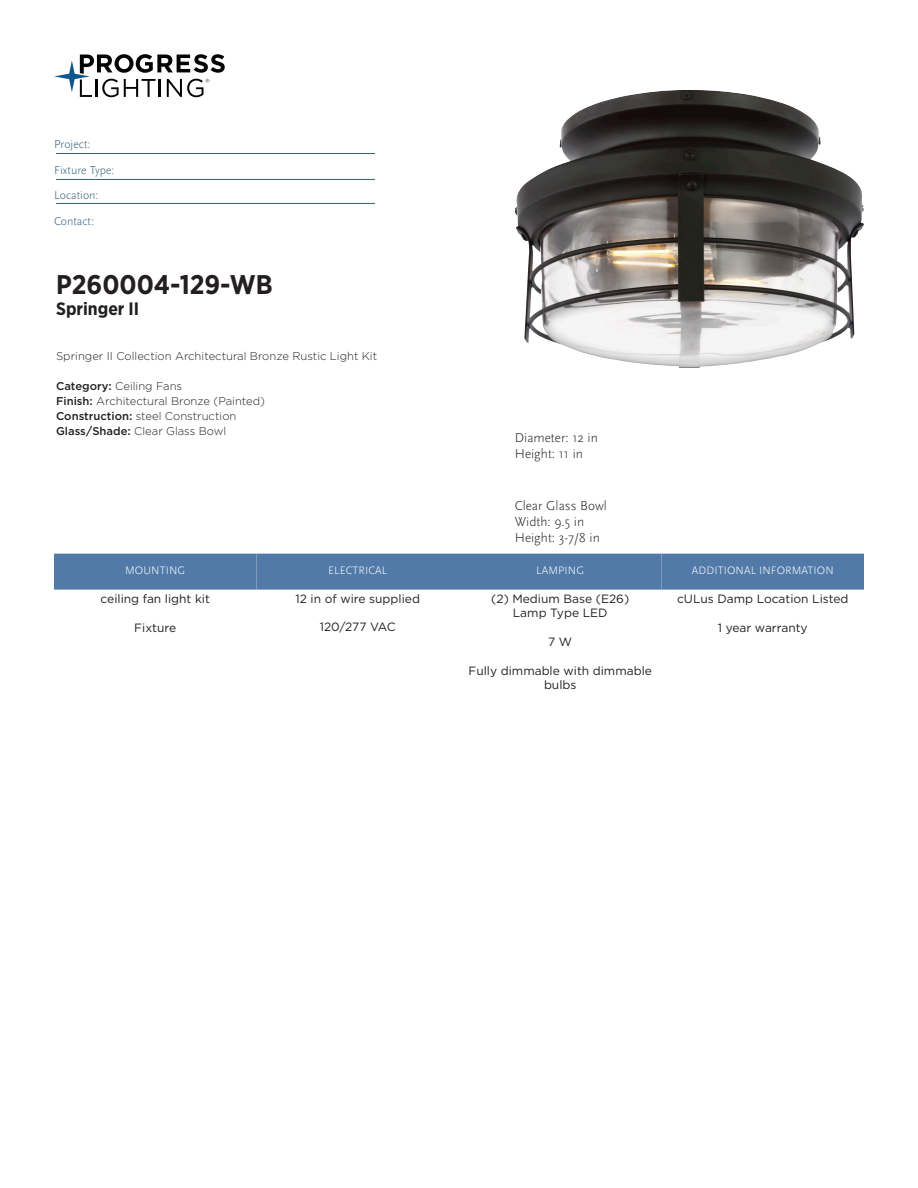
<style>
.page{position:relative;width:918px;height:1188px;background:#fff}
.page>*{position:absolute;margin:0;border:0;box-sizing:border-box;transform-origin:0 0}
.SKU{font:700 27px "Gotham Narrow";color:#231f20}
.Heading{font:700 18px "Gotham Narrow";color:#231f20}
.t1{font:300 13.5px "Scala Sans Pro";color:#231f20}
.Information{font:12px/14.4px "Gotham";color:#231f20;text-align:center}
.t2{font:300 12px "Scala Sans Pro";color:#345d7b}
.Description_body{font:300 11.25px "Gotham";color:#231f20}
.Information-Heading{font:300 11.25px "Scala Sans Pro";letter-spacing:.01em;color:#fff}
.s1{font-weight:500}
</style>
<div class="page">
<svg style="left:54px;top:54px;width:171px;height:43px"></svg>
<hr style="left:56px;top:153px;width:319px;height:1px;background:#345d7b">
<hr style="left:56px;top:179px;width:319px;height:1px;background:#345d7b">
<hr style="left:56px;top:203px;width:319px;height:1px;background:#345d7b">
<img style="left:515px;top:90px;width:347px;height:278px">
<div style="left:54px;top:554px;width:202px;height:36px;background:#527aa8"></div>
<div style="left:256px;top:554px;width:203px;height:36px;background:#527aa8"></div>
<div style="left:459px;top:554px;width:203px;height:36px;background:#527aa8"></div>
<div style="left:662px;top:554px;width:202px;height:36px;background:#527aa8"></div>
<p class="t2" style="left:54px;top:138px;width:38px">Project:</p>
<p class="t2" style="left:54px;top:163px;width:62px">Fixture Type:</p>
<p class="t2" style="left:54px;top:189px;width:46px">Location:</p>
<p class="t2" style="left:54px;top:214px;width:42px">Contact:</p>
<p class="SKU" style="left:56px;top:267px;width:218px">P260004-129-WB</p>
<p class="Heading" style="left:56px;top:297px;width:85px">Springer II</p>
<p class="Description_body" style="left:56px;top:349px;width:323px">Springer II Collection Architectural Bronze Rustic Light Kit</p>
<p class="Description_body" style="left:56px;top:379px;width:128px"><span class="s1">Category:</span> Ceiling Fans</p>
<p class="Description_body" style="left:56px;top:394px;width:210px"><span class="s1">Finish:</span> Architectural Bronze (Painted)</p>
<p class="Description_body" style="left:56px;top:409px;width:182px"><span class="s1">Construction:</span> steel Construction</p>
<p class="Description_body" style="left:56px;top:424px;width:172px"><span class="s1">Glass/Shade:</span> Clear Glass Bowl</p>
<p class="Information-Heading" style="left:125px;top:564px;width:62px">MOUNTING</p>
<p class="Information" style="left:101px;top:592px;width:111px">ceiling fan light kit</p>
<p class="Information" style="left:134px;top:620px;width:43px">Fixture</p>
<p class="Information-Heading" style="left:328px;top:564px;width:61px">ELECTRICAL</p>
<p class="Information" style="left:296px;top:591px;width:126px">12 in of wire supplied</p>
<p class="Information" style="left:320px;top:620px;width:78px">120/277 VAC</p>
<p class="t1" style="left:515px;top:430px;width:85px">Diameter: 12 in</p>
<p class="t1" style="left:515px;top:446px;width:70px">Height: 11 in</p>
<p class="t1" style="left:515px;top:498px;width:94px">Clear Glass Bowl</p>
<p class="t1" style="left:515px;top:514px;width:71px">Width: 9.5 in</p>
<p class="t1" style="left:515px;top:530px;width:87px">Height: 3-7/8 in</p>
<p class="Information-Heading" style="left:536px;top:564px;width:49px">LAMPING</p>
<p class="Information" style="left:491px;top:591px;width:139px">(2) Medium Base (E26)</p>
<p class="Information" style="left:513px;top:605px;width:96px">Lamp Type LED</p>
<p class="Information" style="left:548px;top:634px;width:26px">7 W</p>
<p class="Information" style="left:469px;top:663px;width:185px">Fully dimmable with dimmable bulbs</p>
<p class="Information-Heading" style="left:692px;top:564px;width:143px">ADDITIONAL INFORMATION</p>
<p class="Information" style="left:677px;top:592px;width:173px">cULus Damp Location Listed</p>
<p class="Information" style="left:718px;top:620px;width:91px">1 year warranty</p>
</div>
